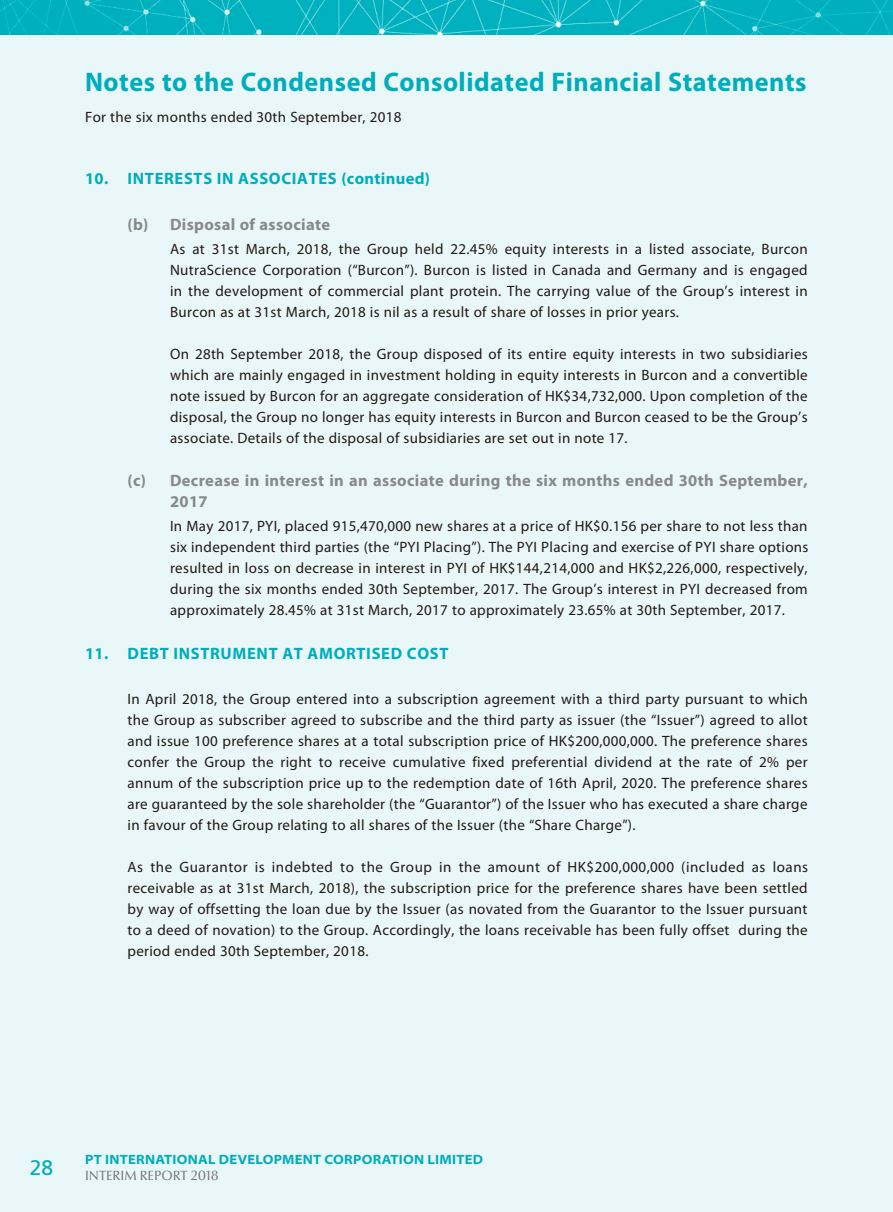
<style>
.page{position:relative;width:893px;height:1212px;background:#fff}
.page>*{position:absolute;margin:0;border:0;box-sizing:border-box;transform-origin:0 0}
.t1{font:700 27px "Myriad Pro";letter-spacing:.02em;color:#00adbc}
.t2{font:21px "Frutiger LT Std";color:#00adbc}
.t3{font:700 16.5px/21px "Myriad Pro";letter-spacing:.02em;color:#898989}
.t4{font:700 16.5px "Myriad Pro";letter-spacing:.04em;color:#00adbc}
.t5{font:15px/21px "Myriad Pro";letter-spacing:.02em;color:#231916;text-align:justify}
.t6{font:700 semi-expanded 13.5px "Myriad Pro";letter-spacing:.02em;color:#00adbc}
.t7{font:13.5px "Optima Nova LT";color:#727272}
</style>
<div class="page">
<div style="left:0;top:0;width:892px;height:1212px;background:#e9f7f8"></div>
<img style="left:0;top:0;width:892px;height:34px">
<h1 class="t1" style="left:85px;top:64px;width:723px">Notes to the Condensed Consolidated Financial Statements</h1>
<p class="t5" style="left:85px;top:106px;width:318px">For the six months ended 30th September, 2018</p>
<p class="t4" style="left:85px;top:168px;width:347px">10. INTERESTS IN ASSOCIATES (continued)</p>
<p class="t3" style="left:128px;top:214px;width:204px">(b) Disposal of associate</p>
<p class="t5" style="left:170px;top:238px;width:639px">As at 31st March, 2018, the Group held 22.45% equity interests in a listed associate, Burcon NutraScience Corporation (“Burcon”). Burcon is listed in Canada and Germany and is engaged in the development of commercial plant protein. The carrying value of the Group’s interest in Burcon as at 31st March, 2018 is nil as a result of share of losses in prior years.</p>
<p class="t5" style="left:170px;top:343px;width:639px">On 28th September 2018, the Group disposed of its entire equity interests in two subsidiaries which are mainly engaged in investment holding in equity interests in Burcon and a convertible note issued by Burcon for an aggregate consideration of HK$34,732,000. Upon completion of the disposal, the Group no longer has equity interests in Burcon and Burcon ceased to be the Group’s associate. Details of the disposal of subsidiaries are set out in note 17.</p>
<p class="t3" style="left:170px;top:470px;width:639px;text-indent:-43px">(c) Decrease in interest in an associate during the six months ended 30th September,<br>2017</p>
<p class="t5" style="left:170px;top:516px;width:640px">In May 2017, PYI, placed 915,470,000 new shares at a price of HK$0.156 per share to not less than six independent third parties (the “PYI Placing”). The PYI Placing and exercise of PYI share options resulted in loss on decrease in interest in PYI of HK$144,214,000 and HK$2,226,000, respectively, during the six months ended 30th September, 2017. The Group’s interest in PYI decreased from approximately 28.45% at 31st March, 2017 to approximately 23.65% at 30th September, 2017.</p>
<p class="t4" style="left:85px;top:642px;width:365px">11. DEBT INSTRUMENT AT AMORTISED COST</p>
<p class="t5" style="left:128px;top:688px;width:682px">In April 2018, the Group entered into a subscription agreement with a third party pursuant to which the Group as subscriber agreed to subscribe and the third party as issuer (the “Issuer”) agreed to allot and issue 100 preference shares at a total subscription price of HK$200,000,000. The preference shares confer the Group the right to receive cumulative fixed preferential dividend at the rate of 2% per annum of the subscription price up to the redemption date of 16th April, 2020. The preference shares are guaranteed by the sole shareholder (the “Guarantor”) of the Issuer who has executed a share charge in favour of the Group relating to all shares of the Issuer (the “Share Charge”).</p>
<p class="t5" style="left:128px;top:856px;width:682px">As the Guarantor is indebted to the Group in the amount of HK$200,000,000 (included as loans receivable as at 31st March, 2018), the subscription price for the preference shares have been settled by way of offsetting the loan due by the Issuer (as novated from the Guarantor to the Issuer pursuant to a deed of novation) to the Group. Accordingly, the loans receivable has been fully offset during the period ended 30th September, 2018.</p>
<h2 class="t2" style="left:30px;top:1155px;width:25px">28</h2>
<p class="t6" style="left:85px;top:1151px;width:400px">PT INTERNATIONAL DEVELOPMENT CORPORATION LIMITED</p>
<p class="t7" style="left:85px;top:1167px;width:135px">INTERIM REPORT 2018</p>
</div>
